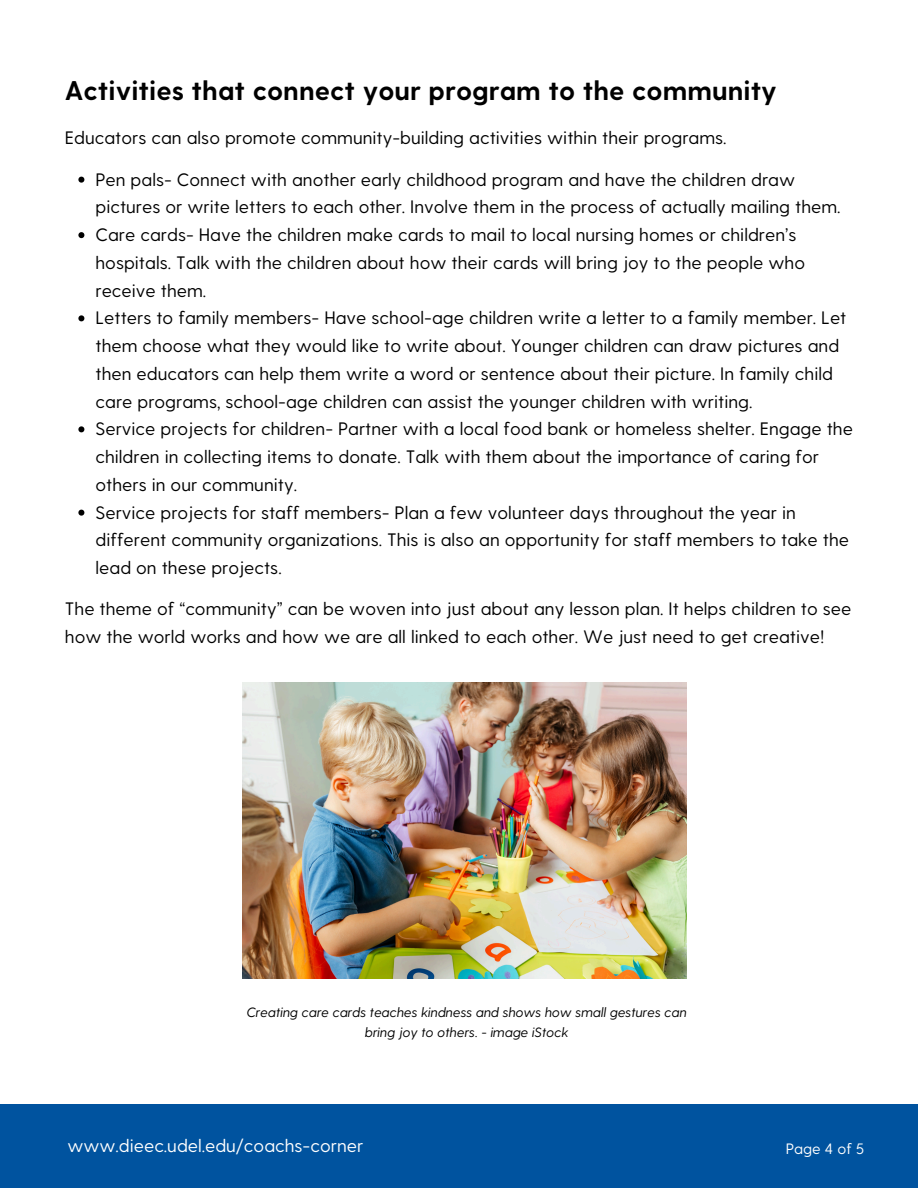
<style>
.page{position:relative;width:918px;height:1188px;background:#fff}
.page>*{position:absolute;margin:0;border:0;box-sizing:border-box;transform-origin:0 0}
.t1{font:700 27px "Greycliff CF";color:#000}
.t2{font:18px/27.8px "Greycliff CF";color:#000}
.t3{font:18px "Greycliff CF";color:#fff}
.t4{font:15px "Greycliff CF";color:#fff}
.t5{font:italic 13.5px/20.2px "Greycliff CF";color:#000;text-align:center}
</style>
<div class="page">
<div style="left:0;top:1104px;width:918px;height:84px;background:#00539f"></div>
<img style="left:242px;top:683px;width:445px;height:295px">
<svg style="left:78px;top:177px;width:6px;height:6px"></svg>
<svg style="left:78px;top:232px;width:6px;height:6px"></svg>
<svg style="left:78px;top:315px;width:6px;height:6px"></svg>
<svg style="left:78px;top:426px;width:6px;height:6px"></svg>
<svg style="left:78px;top:510px;width:6px;height:6px"></svg>
<p class="t1" style="left:65px;top:73px;width:714px">Activities that connect your program to the community</p>
<p class="t2" style="left:65px;top:123px;width:663px">Educators can also promote community-building activities within their programs.</p>
<p class="t2" style="left:96px;top:164px;width:747px">Pen pals- Connect with another early childhood program and have the children draw pictures or write letters to each other. Involve them in the process of actually mailing them.</p>
<p class="t2" style="left:96px;top:220px;width:711px">Care cards- Have the children make cards to mail to local nursing homes or children’s hospitals. Talk with the children about how their cards will bring joy to the people who receive them.</p>
<p class="t2" style="left:96px;top:303px;width:752px">Letters to family members- Have school-age children write a letter to a family member. Let them choose what they would like to write about. Younger children can draw pictures and then educators can help them write a word or sentence about their picture. In family child care programs, school-age children can assist the younger children with writing.</p>
<h2 class="t2" style="left:96px;top:414px;width:759px">Service projects for children- Partner with a local food bank or homeless shelter. Engage the children in collecting items to donate. Talk with them about the importance of caring for others in our community.</h2>
<p class="t2" style="left:96px;top:497px;width:755px">Service projects for staff members- Plan a few volunteer days throughout the year in different community organizations. This is also an opportunity for staff members to take the lead on these projects.</p>
<p class="t2" style="left:65px;top:594px;width:788px">The theme of “community” can be woven into just about any lesson plan. It helps children to see how the world works and how we are all linked to each other. We just need to get creative!</p>
<h2 class="t5" style="left:247px;top:1001px;width:442px">Creating care cards teaches kindness and shows how small gestures can bring joy to others. - image iStock</h2>
<h1 class="t3" style="left:67px;top:1133px;width:297px">www.dieec.udel.edu/coachs-corner</h1>
<h2 class="t4" style="left:786px;top:1138px;width:80px">Page 4 of 5</h2>
</div>
